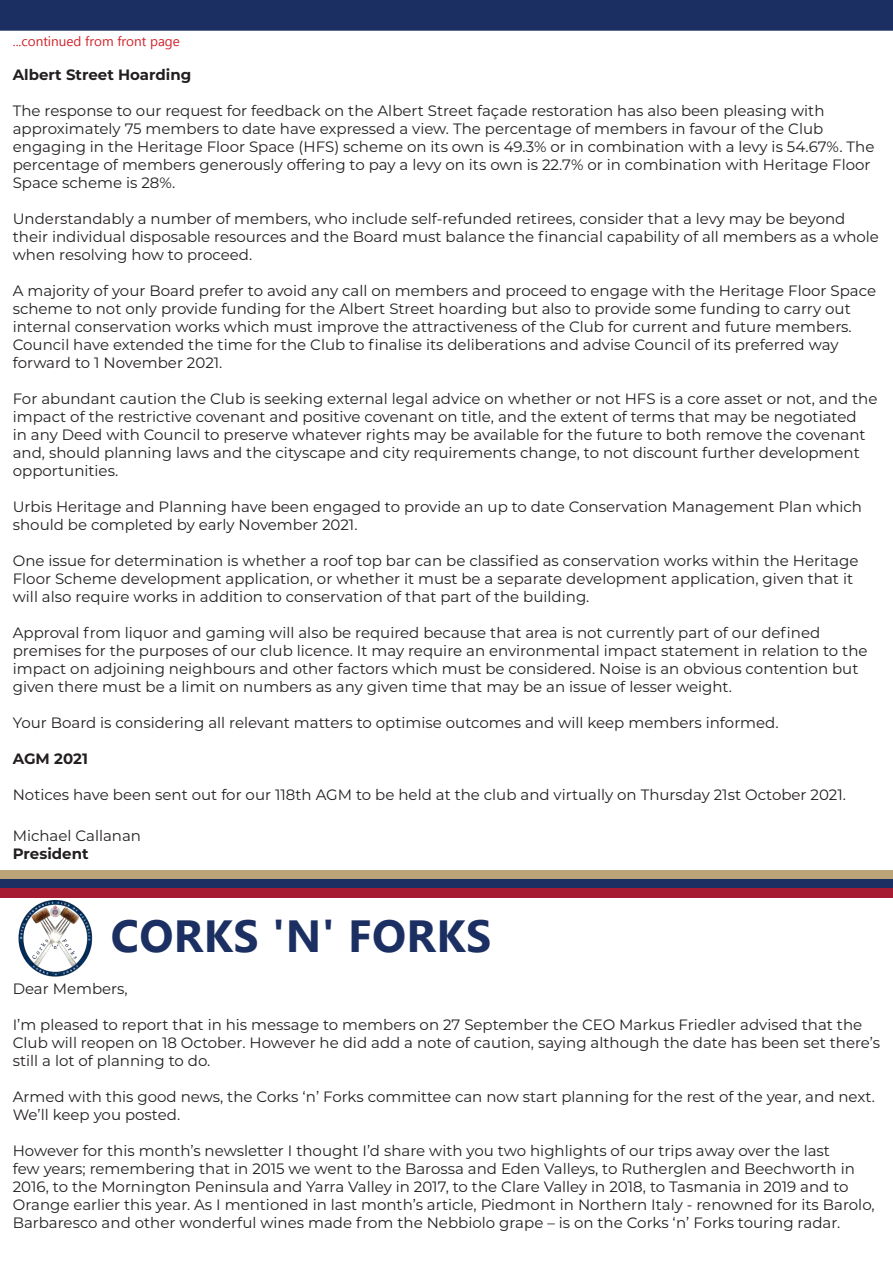
<style>
.page{position:relative;width:893px;height:1263px;background:#fff}
.page>*{position:absolute;margin:0;border:0;box-sizing:border-box;transform-origin:0 0}
.title_serif{font:700 45px "Myanmar Text";letter-spacing:.01em;color:#1b2f62}
.t1{font:15px/18px "Montserrat";color:#231f20}
.t2{font:700 15px "Montserrat";color:#231f20}
.t3{font:13.5px "Myanmar Text";color:#d1232a}
</style>
<div class="page">
<div style="left:0;top:0;width:893px;height:31px;background:#1b2f62"></div>
<div style="left:0;top:870px;width:892px;height:10px;background:#bba477"></div>
<div style="left:0;top:880px;width:892px;height:9px;background:#1b2f62"></div>
<div style="left:0;top:889px;width:892px;height:9px;background:#a61a32"></div>
<img style="left:18px;top:900px;width:75px;height:77px">
<p class="t3" style="left:13px;top:33px;width:169px">...continued from front page</p>
<p class="t2" style="left:13px;top:64px;width:180px">Albert Street Hoarding</p>
<p class="t1" style="left:13px;top:101px;width:863px">The response to our request for feedback on the Albert Street façade restoration has also been pleasing with approximately 75 members to date have expressed a view. The percentage of members in favour of the Club engaging in the Heritage Floor Space (HFS) scheme on its own is 49.3% or in combination with a levy is 54.67%. The percentage of members generously offering to pay a levy on its own is 22.7% or in combination with Heritage Floor Space scheme is 28%.</p>
<p class="t1" style="left:13px;top:209px;width:868px">Understandably a number of members, who include self-refunded retirees, consider that a levy may be beyond their individual disposable resources and the Board must balance the financial capability of all members as a whole when resolving how to proceed.</p>
<p class="t1" style="left:13px;top:281px;width:865px">A majority of your Board prefer to avoid any call on members and proceed to engage with the Heritage Floor Space scheme to not only provide funding for the Albert Street hoarding but also to provide some funding to carry out internal conservation works which must improve the attractiveness of the Club for current and future members.</p>
<p class="t1" style="left:13px;top:335px;width:827px">Council have extended the time for the Club to finalise its deliberations and advise Council of its preferred way forward to 1 November 2021.</p>
<p class="t1" style="left:13px;top:389px;width:866px">For abundant caution the Club is seeking external legal advice on whether or not HFS is a core asset or not, and the impact of the restrictive covenant and positive covenant on title, and the extent of terms that may be negotiated<br>in any Deed with Council to preserve whatever rights may be available for the future to both remove the covenant and, should planning laws and the cityscape and city requirements change, to not discount further development opportunities.</p>
<p class="t1" style="left:13px;top:497px;width:851px">Urbis Heritage and Planning have been engaged to provide an up to date Conservation Management Plan which should be completed by early November 2021.</p>
<p class="t1" style="left:13px;top:551px;width:847px">One issue for determination is whether a roof top bar can be classified as conservation works within the Heritage<br>Floor Scheme development application, or whether it must be a separate development application, given that it will also require works in addition to conservation of that part of the building.</p>
<p class="t1" style="left:13px;top:623px;width:856px">Approval from liquor and gaming will also be required because that area is not currently part of our defined premises for the purposes of our club licence. It may require an environmental impact statement in relation to the impact on adjoining neighbours and other factors which must be considered. Noise is an obvious contention but given there must be a limit on numbers as any given time that may be an issue of lesser weight.</p>
<p class="t1" style="left:13px;top:713px;width:767px">Your Board is considering all relevant matters to optimise outcomes and will keep members informed.</p>
<p class="t2" style="left:13px;top:748px;width:77px">AGM 2021</p>
<p class="t1" style="left:13px;top:785px;width:835px">Notices have been sent out for our 118th AGM to be held at the club and virtually on Thursday 21st October 2021.</p>
<p class="t1" style="left:13px;top:826px;width:130px">Michael Callanan</p>
<p class="t2" style="left:13px;top:842px;width:77px">President</p>
<p class="title_serif" style="left:111px;top:910px;width:382px">CORKS 'N' FORKS</p>
<p class="t1" style="left:13px;top:979px;width:117px">Dear Members,</p>
<p class="t1" style="left:13px;top:1015px;width:869px">I’m pleased to report that in his message to members on 27 September the CEO Markus Friedler advised that the<br>Club will reopen on 18 October. However he did add a note of caution, saying although the date has been set there’s still a lot of planning to do.</p>
<p class="t1" style="left:13px;top:1087px;width:864px">Armed with this good news, the Corks ‘n’ Forks committee can now start planning for the rest of the year, and next.<br>We’ll keep you posted.</p>
<p class="t1" style="left:13px;top:1141px;width:863px">However for this month’s newsletter I thought I’d share with you two highlights of our trips away over the last<br>few years; remembering that in 2015 we went to the Barossa and Eden Valleys, to Rutherglen and Beechworth in 2016, to the Mornington Peninsula and Yarra Valley in 2017, to the Clare Valley in 2018, to Tasmania in 2019 and to Orange earlier this year. As I mentioned in last month’s article, Piedmont in Northern Italy - renowned for its Barolo, Barbaresco and other wonderful wines made from the Nebbiolo grape – is on the Corks ‘n’ Forks touring radar.</p>
</div>
